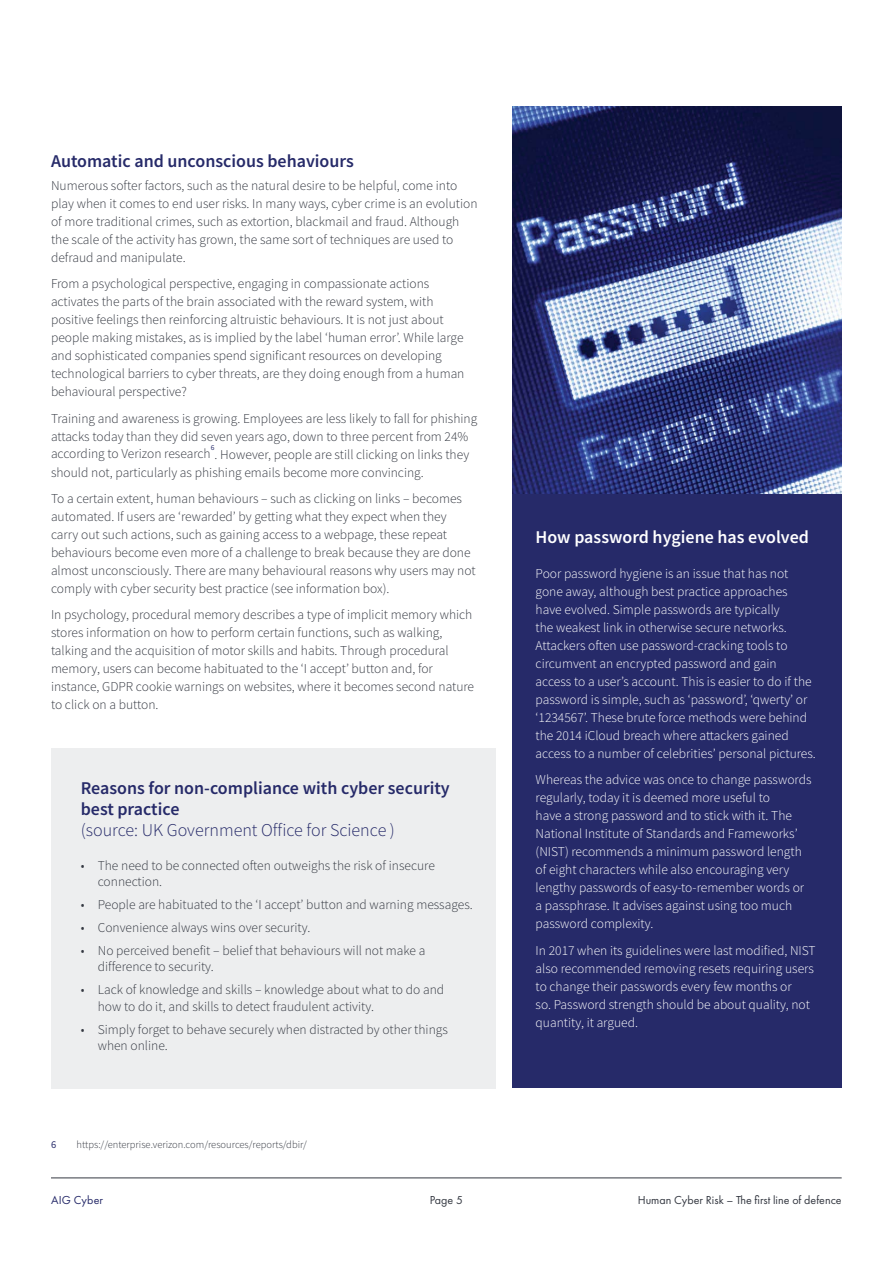
<style>
.page{position:relative;width:893px;height:1263px;background:#fff}
.page>*{position:absolute;margin:0;border:0;box-sizing:border-box;transform-origin:0 0}
.t1{font:600 18px/21px "Source Sans Pro";color:#262a69}
.t2{font:300 18px "Source Sans Pro";color:#262a69}
.t3{font:600 18px "Source Sans Pro";color:#fff}
.t4{font:300 13.5px/18px "Source Sans Pro";color:#343841}
.t5{font:300 13.5px/18px "Source Sans Pro";color:#fff}
.t6{font:12px "Futura PT";color:#343841}
.t7{font:12px "Futura PT";letter-spacing:.02em;color:#262a69}
.t8{font:300 10.5px "Source Sans Pro";color:#343841}
.t9{font:10.5px "Source Sans Pro";color:#262a69}
.t10{font:7.5px "Source Sans Pro";color:#262a69}
</style>
<div class="page">
<div style="left:512px;top:447px;width:330px;height:641px;background:#262a69"></div>
<div style="left:51px;top:748px;width:444px;height:340px;background:#edeeef"></div>
<img style="left:512px;top:107px;width:330px;height:387px">
<hr style="left:51px;top:1178px;width:791px;height:1px;background:#343841">
<h1 class="t1" style="left:51px;top:153px;width:304px">Automatic and unconscious behaviours</h1>
<p class="t4" style="left:51px;top:177px;width:428px">Numerous softer factors, such as the natural desire to be helpful, come into play when it comes to end user risks. In many ways, cyber crime is an evolution of more traditional crimes, such as extortion, blackmail and fraud. Although the scale of the activity has grown, the same sort of techniques are used to defraud and manipulate.</p>
<p class="t4" style="left:51px;top:276px;width:415px">From a psychological perspective, engaging in compassionate actions activates the parts of the brain associated with the reward system, with positive feelings then reinforcing altruistic behaviours. It is not just about people making mistakes, as is implied by the label ‘human error’. While large and sophisticated companies spend significant resources on developing technological barriers to cyber threats, are they doing enough from a human behavioural perspective?</p>
<p class="t4" style="left:51px;top:410px;width:428px">Training and awareness is growing. Employees are less likely to fall for phishing attacks today than they did seven years ago, down to three percent from 24% according to Verizon research . However, people are still clicking on links they</p>
<p class="t10" style="left:211px;top:444px;width:5px">6</p>
<p class="t4" style="left:51px;top:460px;width:412px;line-height:26.5px">should not, particularly as phishing emails become more convincing.<br>To a certain extent, human behaviours – such as clicking on links – becomes</p>
<p class="t4" style="left:51px;top:509px;width:426px">automated. If users are ‘rewarded’ by getting what they expect when they carry out such actions, such as gaining access to a webpage, these repeat behaviours become even more of a challenge to break because they are done almost unconsciously. There are many behavioural reasons why users may not comply with cyber security best practice (see information box).</p>
<p class="t4" style="left:51px;top:607px;width:425px">In psychology, procedural memory describes a type of implicit memory which stores information on how to perform certain functions, such as walking, talking and the acquisition of motor skills and habits. Through procedural memory, users can become habituated to the ‘I accept’ button and, for instance, GDPR cookie warnings on websites, where it becomes second nature to click on a button.</p>
<h1 class="t1" style="left:81px;top:779px;width:371px">Reasons for non-compliance with cyber security best practice</h1>
<h1 class="t2" style="left:81px;top:823px;width:316px">(source: UK Government Office for Science )</h1>
<p class="t4" style="left:98px;top:858px;width:339px;line-height:16.5px;text-indent:-17px">• The need to be connected often outweighs the risk of insecure connection.</p>
<p class="t4" style="left:81px;top:897px;width:393px">• People are habituated to the ‘I accept’ button and warning messages.</p>
<p class="t4" style="left:81px;top:920px;width:231px">• Convenience always wins over security.</p>
<p class="t4" style="left:98px;top:943px;width:329px;line-height:16.5px;text-indent:-17px">• No perceived benefit – belief that behaviours will not make a difference to security.</p>
<p class="t4" style="left:98px;top:983px;width:348px;line-height:16.5px;text-indent:-17px">• Lack of knowledge and skills – knowledge about what to do and how to do it, and skills to detect fraudulent activity.</p>
<p class="t4" style="left:98px;top:1022px;width:352px;line-height:16.5px;text-indent:-17px">• Simply forget to behave securely when distracted by other things when online.</p>
<p class="t9" style="left:51px;top:1140px;width:7px">6</p>
<p class="t8" style="left:77px;top:1140px;width:232px">https://enterprise.verizon.com/resources/reports/dbir/</p>
<h1 class="t3" style="left:536px;top:530px;width:275px">How password hygiene has evolved</h1>
<p class="t5" style="left:536px;top:566px;width:282px">Poor password hygiene is an issue that has not gone away, although best practice approaches have evolved. Simple passwords are typically<br>the weakest link in otherwise secure networks.<br>Attackers often use password-cracking tools to circumvent an encrypted password and gain<br>access to a user’s account. This is easier to do if the password is simple, such as ‘password’, ‘qwerty’ or ‘1234567’. These brute force methods were behind the 2014 iCloud breach where attackers gained access to a number of celebrities’ personal pictures.</p>
<p class="t5" style="left:536px;top:772px;width:277px">Whereas the advice was once to change passwords regularly, today it is deemed more useful to<br>have a strong password and to stick with it. The National Institute of Standards and Frameworks’ (NIST) recommends a minimum password length of eight characters while also encouraging very lengthy passwords of easy-to-remember words or a passphrase. It advises against using too much password complexity.</p>
<p class="t5" style="left:536px;top:942px;width:282px">In 2017 when its guidelines were last modified, NIST also recommended removing resets requiring users to change their passwords every few months or<br>so. Password strength should be about quality, not quantity, it argued.</p>
<p class="t7" style="left:51px;top:1194px;width:54px">AIG Cyber</p>
<p class="t6" style="left:430px;top:1194px;width:35px">Page 5</p>
<p class="t6" style="left:638px;top:1194px;width:205px">Human Cyber Risk – The first line of defence</p>
</div>
